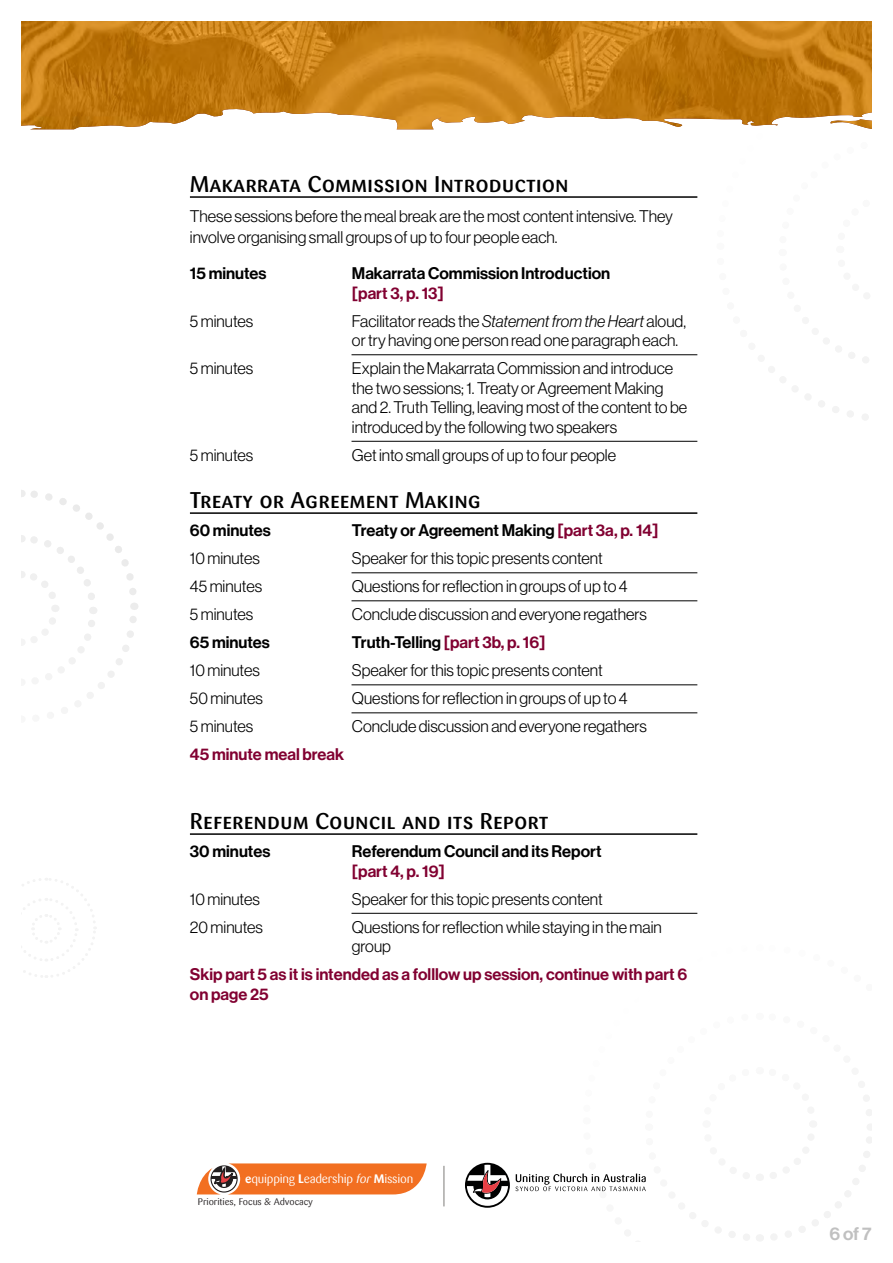
<style>
.page{position:relative;width:893px;height:1263px;background:#fff}
.page>*{position:absolute;margin:0;border:0;box-sizing:border-box;transform-origin:0 0}
.t1{font:22.5px "Sari Medium Caps";color:#000}
.t2{font:18px "N Haas Grotesk DS Pro 65 Md";color:#c0c0c0}
.t3{font:16.5px/19.5px "N Haas Grotesk DS Pro 45 Lt";color:#000}
.t4{font:16.5px "N Haas Grotesk DS Pro 65 Md";color:#000}
.t5{font:16.5px/19.5px "N Haas Grotesk DS Pro 65 Md";color:#810031}
.t6{font:12.3px "Sari";letter-spacing:-.02em;color:#fff}
.t7{font:9.45px "Sari";letter-spacing:-.01em;color:#231f20}
.s1{font-family:"N Haas Grotesk DS Pro 46 Lt It"}
.s2{color:#810031}
.s3{font-weight:700}
.s4{font-style:italic}
</style>
<div class="page">
<svg style="left:22px;top:878px;width:75px;height:100px"></svg>
<svg style="left:768px;top:338px;width:101px;height:82px"></svg>
<svg style="left:22px;top:490px;width:116px;height:220px"></svg>
<img style="left:22px;top:22px;width:849px;height:107px">
<svg style="left:197px;top:1163px;width:230px;height:31px;background:#e97e3e"></svg>
<svg style="left:516px;top:1095px;width:356px;height:147px"></svg>
<svg style="left:465px;top:1163px;width:45px;height:45px"></svg>
<hr style="left:444px;top:1166px;width:1px;height:40px;background:#7e7b79">
<hr style="left:190px;top:196px;width:507px;height:2px;background:#000">
<hr style="left:351px;top:354px;width:346px;height:1px;background:#000">
<hr style="left:351px;top:441px;width:346px;height:1px;background:#000">
<hr style="left:190px;top:512px;width:507px;height:2px;background:#000">
<hr style="left:351px;top:572px;width:346px;height:1px;background:#000">
<hr style="left:351px;top:600px;width:346px;height:1px;background:#000">
<hr style="left:351px;top:685px;width:346px;height:1px;background:#000">
<hr style="left:351px;top:713px;width:346px;height:1px;background:#000">
<hr style="left:190px;top:833px;width:507px;height:2px;background:#000">
<hr style="left:351px;top:913px;width:346px;height:1px;background:#000">
<h1 class="t1" style="left:190px;top:171px;width:380px">Makarrata Commission Introduction</h1>
<p class="t3" style="left:190px;top:205px;width:484px;line-height:21px">These sessions before the meal break are the most content intensive. They involve organising small groups of up to four people each.</p>
<p class="t4" style="left:190px;top:264px;width:78px">15 minutes</p>
<p class="t4" style="left:352px;top:264px;width:260px">Makarrata Commission Introduction</p>
<p class="t5" style="left:352px;top:283px;width:93px">[part 3, p. 13]</p>
<p class="t3" style="left:190px;top:311px;width:65px">5 minutes</p>
<p class="t3" style="left:352px;top:311px;width:335px">Facilitator reads the <span class="s1">Statement from the Heart</span> aloud, or try having one person read one paragraph each.</p>
<p class="t3" style="left:190px;top:359px;width:65px">5 minutes</p>
<p class="t3" style="left:352px;top:359px;width:337px">Explain the Makarrata Commission and introduce the two sessions; 1. Treaty or Agreement Making and 2. Truth Telling, leaving most of the content to be introduced by the following two speakers</p>
<p class="t3" style="left:190px;top:445px;width:65px">5 minutes</p>
<p class="t3" style="left:352px;top:445px;width:266px">Get into small groups of up to four people</p>
<h1 class="t1" style="left:190px;top:487px;width:293px">Treaty or Agreement Making</h1>
<p class="t4" style="left:190px;top:521px;width:82px">60 minutes</p>
<p class="t4" style="left:352px;top:521px;width:308px">Treaty or Agreement Making <span class="s2">[part 3a, p. 14]</span></p>
<p class="t3" style="left:190px;top:549px;width:71px">10 minutes</p>
<p class="t3" style="left:352px;top:549px;width:252px">Speaker for this topic presents content</p>
<p class="t3" style="left:190px;top:577px;width:74px">45 minutes</p>
<p class="t3" style="left:352px;top:577px;width:277px">Questions for reflection in groups of up to 4</p>
<p class="t3" style="left:190px;top:605px;width:65px">5 minutes</p>
<p class="t3" style="left:352px;top:605px;width:297px">Conclude discussion and everyone regathers</p>
<p class="t4" style="left:190px;top:633px;width:81px">65 minutes</p>
<p class="t4" style="left:352px;top:633px;width:195px">Truth-Telling <span class="s2">[part 3b, p. 16]</span></p>
<p class="t3" style="left:190px;top:661px;width:71px">10 minutes</p>
<p class="t3" style="left:352px;top:661px;width:252px">Speaker for this topic presents content</p>
<p class="t3" style="left:190px;top:689px;width:75px">50 minutes</p>
<p class="t3" style="left:352px;top:689px;width:277px">Questions for reflection in groups of up to 4</p>
<p class="t3" style="left:190px;top:717px;width:65px">5 minutes</p>
<p class="t3" style="left:352px;top:717px;width:297px">Conclude discussion and everyone regathers</p>
<p class="t5" style="left:190px;top:745px;width:156px">45 minute meal break</p>
<h1 class="t1" style="left:190px;top:808px;width:360px">Referendum Council and its Report</h1>
<p class="t4" style="left:190px;top:842px;width:82px">30 minutes</p>
<p class="t4" style="left:352px;top:842px;width:251px">Referendum Council and its Report</p>
<p class="t5" style="left:352px;top:861px;width:94px">[part 4, p. 19]</p>
<p class="t3" style="left:190px;top:889px;width:71px">10 minutes</p>
<p class="t3" style="left:352px;top:889px;width:252px">Speaker for this topic presents content</p>
<p class="t3" style="left:190px;top:917px;width:75px">20 minutes</p>
<p class="t3" style="left:352px;top:917px;width:311px">Questions for reflection while staying in the main group</p>
<p class="t5" style="left:190px;top:965px;width:499px">Skip part 5 as it is intended as a folllow up session, continue with part 6 on page 25</p>
<p class="t6" style="left:245px;top:1171px;width:170px"><span class="s3">e</span>quipping <span class="s3">L</span>eadership <span class="s4">for</span> <span class="s3">M</span>iss on</p>
<p class="t7" style="left:198px;top:1196px;width:117px">Priorities, Focus &amp; Advocacy</p>
<p class="t6" style="left:258px;top:1171px;width:170px"><span class="s3">e</span>quipping <span class="s3">L</span>eadership <span class="s4">for</span> <span class="s3">M</span>ission</p>
<p class="t7" style="left:211px;top:1196px;width:117px">Priorities, Focus &amp; Advocacy</p>
<p class="t6" style="left:251px;top:1173px;width:170px"><span class="s3">e</span>quipping <span class="s3">L</span>eadership <span class="s4">for</span> <span class="s3">M</span>ission</p>
<p class="t7" style="left:203px;top:1198px;width:117px">Priorities, Focus &amp; Advocacy</p>
<p class="t2" style="left:829px;top:1223px;width:44px">6 of 7</p>
</div>
